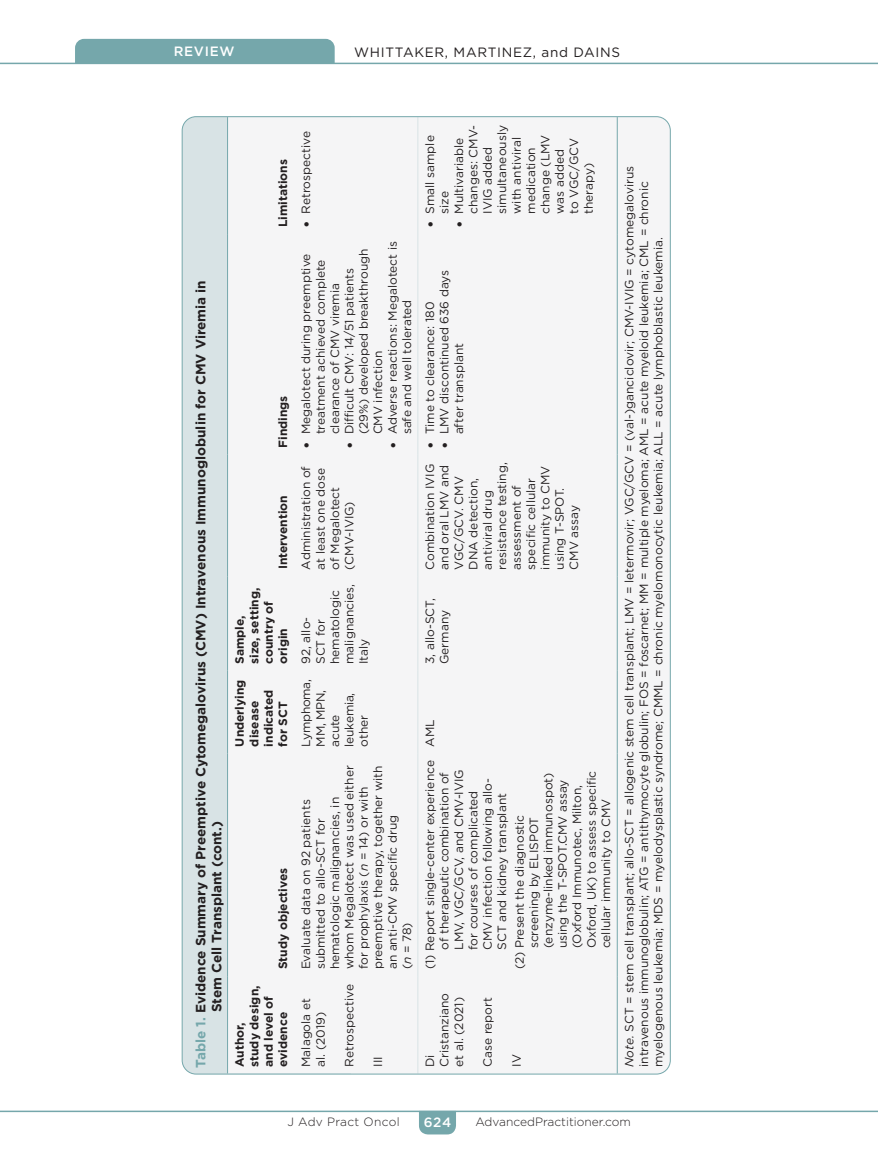
<style>
.page{position:relative;width:878px;height:1175px;background:#fff}
.page>*{position:absolute;margin:0;border:0;box-sizing:border-box;transform-origin:0 0}
.t1{font:700 13.5px/16.2px "Gotham";color:#231f20}
.t2{font:13.5px "Gotham";letter-spacing:.05em;color:#231f20}
.t3{font:500 13.5px "Gotham";letter-spacing:.05em;color:#fff}
.t4{font:12px/14.4px "Gotham";color:#231f20}
.t5{font:700 12px/14.4px "Gotham";color:#231f20}
.t6{font:12px/14.4px "Gotham";letter-spacing:-.02em;color:#231f20}
.t7{font:300 12px "Gotham";color:#231f20}
.t8{font:300 12px "Gotham";letter-spacing:.025em;color:#231f20}
.s1{color:#75a7ab}
.s2{font-style:italic}
</style>
<div class="page">
<hr style="left:0;top:1110px;width:878px;height:2px;background:#75a7ab">
<svg style="left:419px;top:1110px;width:37px;height:24px"></svg>
<hr style="left:0;top:63px;width:878px;height:1px;background:#75a7ab">
<div style="left:75px;top:39px;width:259px;height:24px;background:#75a7ab"></div>
<svg style="left:182px;top:117px;width:488px;height:957px"></svg>
<div style="left:228px;top:118px;width:389px;height:954px;background:#f5f5f6"></div>
<hr style="left:227px;top:976px;width:1px;height:97px;background:#75a7ab">
<hr style="left:227px;top:753px;width:1px;height:223px;background:#75a7ab">
<hr style="left:227px;top:670px;width:1px;height:83px;background:#75a7ab">
<hr style="left:227px;top:576px;width:1px;height:94px;background:#75a7ab">
<hr style="left:227px;top:454px;width:1px;height:122px;background:#75a7ab">
<hr style="left:227px;top:234px;width:1px;height:220px;background:#75a7ab">
<hr style="left:227px;top:117px;width:1px;height:117px;background:#75a7ab">
<hr style="left:617px;top:976px;width:1px;height:97px;background:#75a7ab">
<hr style="left:617px;top:753px;width:1px;height:223px;background:#75a7ab">
<hr style="left:617px;top:670px;width:1px;height:83px;background:#75a7ab">
<hr style="left:617px;top:576px;width:1px;height:94px;background:#75a7ab">
<hr style="left:617px;top:454px;width:1px;height:122px;background:#75a7ab">
<hr style="left:617px;top:234px;width:1px;height:220px;background:#75a7ab">
<hr style="left:617px;top:117px;width:1px;height:117px;background:#75a7ab">
<hr style="left:417px;top:976px;width:1px;height:97px;background:#d8e3e5">
<hr style="left:417px;top:753px;width:1px;height:223px;background:#d8e3e5">
<hr style="left:417px;top:670px;width:1px;height:83px;background:#d8e3e5">
<hr style="left:417px;top:576px;width:1px;height:94px;background:#d8e3e5">
<hr style="left:417px;top:454px;width:1px;height:122px;background:#d8e3e5">
<hr style="left:417px;top:234px;width:1px;height:220px;background:#d8e3e5">
<hr style="left:417px;top:117px;width:1px;height:117px;background:#d8e3e5">
<p class="t3" style="left:174px;top:43px;width:62px">REVIEW</p>
<p class="t2" style="left:354px;top:43px;width:267px">WHITTAKER, MARTINEZ, and DAINS</p>
<p class="t5" style="left:275px;top:227px;width:70px;rotate:-90deg">Limitations</p>
<p class="t1" style="left:192px;top:1012px;width:733px;text-indent:-55px;rotate:-90deg"><span class="s1">Table 1.</span> Evidence Summary of Preemptive Cytomegalovirus (CMV) Intravenous Immunoglobulin for CMV Viremia in<br>Stem Cell Transplant (cont.)</p>
<p class="t5" style="left:275px;top:448px;width:54px;rotate:-90deg">Findings</p>
<p class="t5" style="left:275px;top:569px;width:76px;rotate:-90deg">Intervention</p>
<p class="t5" style="left:232px;top:664px;width:78px;rotate:-90deg">Sample, size, setting, country of origin</p>
<p class="t5" style="left:232px;top:746px;width:69px;rotate:-90deg">Underlying disease indicated for SCT</p>
<p class="t5" style="left:275px;top:969px;width:103px;rotate:-90deg">Study objectives</p>
<p class="t5" style="left:232px;top:1066px;width:83px;rotate:-90deg">Author,<br>study design, and level of evidence</p>
<p class="t4" style="left:298px;top:227px;width:98px;rotate:-90deg">• Retrospective</p>
<p class="t4" style="left:298px;top:434px;width:182px;text-indent:-14px;rotate:-90deg">• Megalotect during preemptive treatment achieved complete clearance of CMV viremia</p>
<p class="t4" style="left:342px;top:434px;width:187px;text-indent:-14px;rotate:-90deg">• Difficult CMV: 14/51 patients (29%) developed breakthrough<br>CMV infection</p>
<p class="t4" style="left:385px;top:434px;width:195px;text-indent:-14px;rotate:-90deg">• Adverse reactions: Megalotect is safe and well tolerated</p>
<p class="t4" style="left:298px;top:569px;width:105px;rotate:-90deg">Administration of at least one dose of Megalotect (CMV-IVIG)</p>
<p class="t4" style="left:298px;top:664px;width:82px;rotate:-90deg">92, allo-<br>SCT for hematologic malignancies,<br>Italy</p>
<p class="t6" style="left:298px;top:746px;width:69px;rotate:-90deg">Lymphoma,<br>MM, MPN, acute leukemia, other</p>
<p class="t4" style="left:298px;top:969px;width:206px;rotate:-90deg">Evaluate data on 92 patients submitted to allo-SCT for hematologic malignancies, in whom Megalotect was used either for prophylaxis (<span class="s2">n</span> = 14) or with preemptive therapy, together with an anti-CMV specific drug<br>(<span class="s2">n</span> = 78)</p>
<p class="t4" style="left:298px;top:1067px;width:70px;rotate:-90deg">Malagola et al. (2019)</p>
<p class="t4" style="left:342px;top:1067px;width:84px;rotate:-90deg">Retrospective</p>
<p class="t4" style="left:370px;top:1067px;width:12px;rotate:-90deg">III</p>
<p class="t4" style="left:422px;top:214px;width:80px;text-indent:-14px;rotate:-90deg">• Small sample size</p>
<p class="t4" style="left:451px;top:214px;width:90px;text-indent:-14px;rotate:-90deg">• Multivariable changes: CMV-<br>IVIG added simultaneously with antiviral medication change (LMV was added<br>to VGC/GCV therapy)</p>
<p class="t4" style="left:437px;top:434px;width:166px;text-indent:-14px;rotate:-90deg">• LMV discontinued 636 days after transplant</p>
<p class="t4" style="left:422px;top:448px;width:148px;rotate:-90deg">• Time to clearance: 180</p>
<p class="t4" style="left:422px;top:569px;width:109px;rotate:-90deg">Combination IVIG and oral LMV and<br>VGC/GCV. CMV<br>DNA detection, antiviral drug resistance testing, assessment of specific cellular immunity to CMV using T-SPOT.<br>CMV assay</p>
<p class="t4" style="left:422px;top:664px;width:67px;rotate:-90deg">3, allo-SCT,<br>Germany</p>
<p class="t4" style="left:422px;top:746px;width:29px;rotate:-90deg">AML</p>
<p class="t4" style="left:422px;top:950px;width:191px;text-indent:-20px;rotate:-90deg">(1) Report single-center experience of therapeutic combination of<br>LMV, VGC/GCV, and CMV-IVIG for courses of complicated<br>CMV infection following allo-<br>SCT and kidney transplant</p>
<p class="t4" style="left:512px;top:948px;width:179px;text-indent:-21px;rotate:-90deg">(2) Present the diagnostic screening by ELISPOT (enzyme-linked immunospot) using the T-SPOT.CMV assay (Oxford Immunotec, Milton,<br>Oxford, UK) to assess specific cellular immunity to CMV</p>
<p class="t4" style="left:422px;top:1067px;width:75px;rotate:-90deg">Di<br>Cristanziano et al. (2021)</p>
<p class="t4" style="left:480px;top:1067px;width:71px;rotate:-90deg">Case report</p>
<p class="t4" style="left:509px;top:1067px;width:14px;rotate:-90deg">IV</p>
<p class="t4" style="left:622px;top:1067px;width:902px;rotate:-90deg"><span class="s2">Note.</span> SCT = stem cell transplant; allo-SCT = allogenic stem cell transplant; LMV = letermovir; VGC/GCV = (val-)ganciclovir; CMV-IVIG = cytomegalovirus intravenous immunoglobulin; ATG = antithymocyte globulin; FOS = foscarnet; MM = multiple myeloma; AML = acute myeloid leukemia; CML = chronic myelogenous leukemia; MDS = myelodysplastic syndrome; CMML = chronic myelomonocytic leukemia; ALL = acute lymphoblastic leukemia.</p>
<p class="t8" style="left:287px;top:1114px;width:114px">J Adv Pract Oncol</p>
<p class="t3" style="left:424px;top:1113px;width:29px">624</p>
<p class="t7" style="left:475px;top:1114px;width:157px">AdvancedPractitioner.com</p>
</div>
